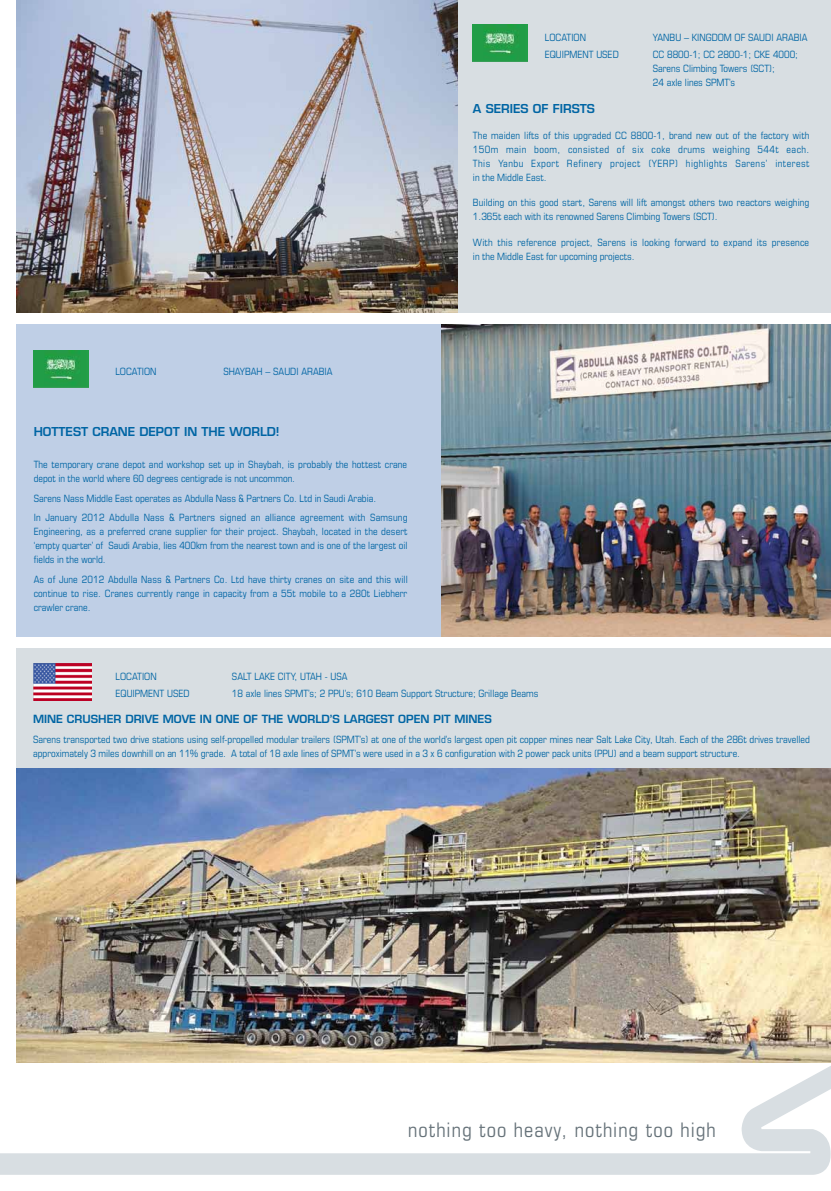
<style>
.page{position:relative;width:831px;height:1191px;background:#fff}
.page>*{position:absolute;margin:0;border:0;box-sizing:border-box;transform-origin:0 0}
.t1{font:condensed 20px "Eurostile LT Std";color:#67737a}
.t2{font:600 12px "Eurostile LT Std";color:#0065a4}
.t3{font:600 11px "Eurostile LT Std";color:#0065a4}
.t4{font:condensed 10px/14px "Eurostile LT Std";color:#0065a4;text-align:justify}
.t5{font:condensed 10px/14px "Eurostile LT Std";letter-spacing:.02em;color:#0065a4}
</style>
<div class="page">
<svg style="left:0;top:1066px;width:831px;height:108px"></svg>
<img style="left:17px;top:0;width:441px;height:312px">
<img style="left:441px;top:324px;width:390px;height:312px">
<div style="left:458px;top:0;width:373px;height:312px;background:#d8dee2"></div>
<div style="left:17px;top:324px;width:424px;height:312px;background:#bfcfe6"></div>
<div style="left:17px;top:648px;width:814px;height:120px;background:#d8dee2"></div>
<img style="left:34px;top:664px;width:57px;height:36px">
<img style="left:473px;top:25px;width:54px;height:36px">
<img style="left:17px;top:768px;width:814px;height:295px">
<img style="left:34px;top:351px;width:54px;height:36px">
<p class="t4" style="left:545px;top:30px;width:43px">Location</p>
<p class="t4" style="left:628px;top:30px;width:17px">Y</p>
<p class="t4" style="left:657px;top:30px;width:151px">anbu – Kingdom of Saudi Arabia</p>
<p class="t4" style="left:545px;top:47px;width:96px">Equipment used CC</p>
<p class="t4" style="left:667px;top:47px;width:132px">8800-1; CC 2800-1; CKE 4000;</p>
<p class="t4" style="left:547px;top:61px;width:29px">S</p>
<p class="t4" style="left:653px;top:61px;width:123px;text-indent:5px">arens Climbing Towers (SCT);<br>24 axle lines SPMT</p>
<p class="t4" style="left:729px;top:75px;width:7px">’s</p>
<p class="t2" style="left:473px;top:101px;width:123px">A SERIES OF FIRSTS</p>
<p class="t4" style="left:473px;top:128px;width:338px">The maiden lifts of this upgraded CC 8800-1, brand new out of the factory with 150m main boom, consisted of six coke drums weighing 544t each.<br>This Yanbu Export Refinery project (YERP</p>
<p class="t4" style="left:675px;top:156px;width:136px">) highlights Sarens’ interest</p>
<p class="t4" style="left:115px;top:364px;width:70px">Location S</p>
<p class="t4" style="left:229px;top:364px;width:105px">haybah – Saudi Arabia</p>
<p class="t2" style="left:34px;top:424px;width:247px">HOTTEST CRANE DEPOT IN THE WORLD!</p>
<p class="t4" style="left:34px;top:457px;width:375px">The temporary crane depot and workshop set up in Shaybah, is probably the hottest crane depot in the world where 60 degrees centigrade is not uncommon.</p>
<p class="t5" style="left:34px;top:488px;width:375px;line-height:19.7px">Sarens Nass Middle East operates as Abdulla Nass &amp; Partners Co. Ltd in Saudi Arabia.<br>In January 2012 Abdulla Nass &amp; Partners signed an alliance agreement with Samsung</p>
<p class="t4" style="left:34px;top:524px;width:375px">Engineering, as a preferred crane supplier for their project. Shaybah, located in the desert ‘empty quarter’ of Saudi Arabia, lies 400km from the nearest town and is one of the largest oil fields in the world.</p>
<p class="t4" style="left:34px;top:572px;width:375px">As of June 2012 Abdulla Nass &amp; Partners Co. Ltd have thirty cranes on site and this will continue to rise. Cranes currently range in capacity from a 55t mobile to a 280t Liebherr crawler crane.</p>
<p class="t4" style="left:473px;top:170px;width:75px">in the Middle East.</p>
<p class="t4" style="left:473px;top:195px;width:338px">Building on this good start, Sarens will lift amongst others two reactors weighing<br>1.365t each with its renowned Sarens Climbing Towers (SCT).</p>
<p class="t5" style="left:473px;top:235px;width:338px">With this reference project, Sarens is looking forward to expand its presence in the Middle East for upcoming projects.</p>
<p class="t4" style="left:116px;top:669px;width:43px">Location</p>
<p class="t4" style="left:232px;top:669px;width:105px">Salt Lake City, Utah - USA</p>
<p class="t4" style="left:116px;top:686px;width:75px">Equipment used</p>
<p class="t4" style="left:232px;top:686px;width:60px">18 axle lines SPMT</p>
<p class="t4" style="left:308px;top:686px;width:232px">’s; 2 PPU’s; 610 Beam Support Structure; Grillage Beams</p>
<p class="t3" style="left:33px;top:712px;width:459px">MINE CRUSHER DRIVE MOVE IN ONE OF THE WORLD’S LARGEST OPEN PIT MINES</p>
<p class="t4" style="left:33px;top:732px;width:310px">Sarens transported two drive stations using self-propelled modular trailers (SPMT</p>
<p class="t4" style="left:359px;top:732px;width:452px">’s) at one of the world’s largest open pit copper mines near Salt Lake City, Utah. Each of the 286t drives travelled</p>
<p class="t4" style="left:33px;top:746px;width:305px">approximately 3 miles downhill on an 11% grade. A total of 18 axle lines of SPMT</p>
<p class="t4" style="left:355px;top:746px;width:387px">’s were used in a 3 x 6 configuration with 2 power pack units (PPU) and a beam support structure.</p>
<h1 class="t1" style="left:408px;top:1118px;width:309px">nothing too heavy, nothing too high</h1>
</div>
